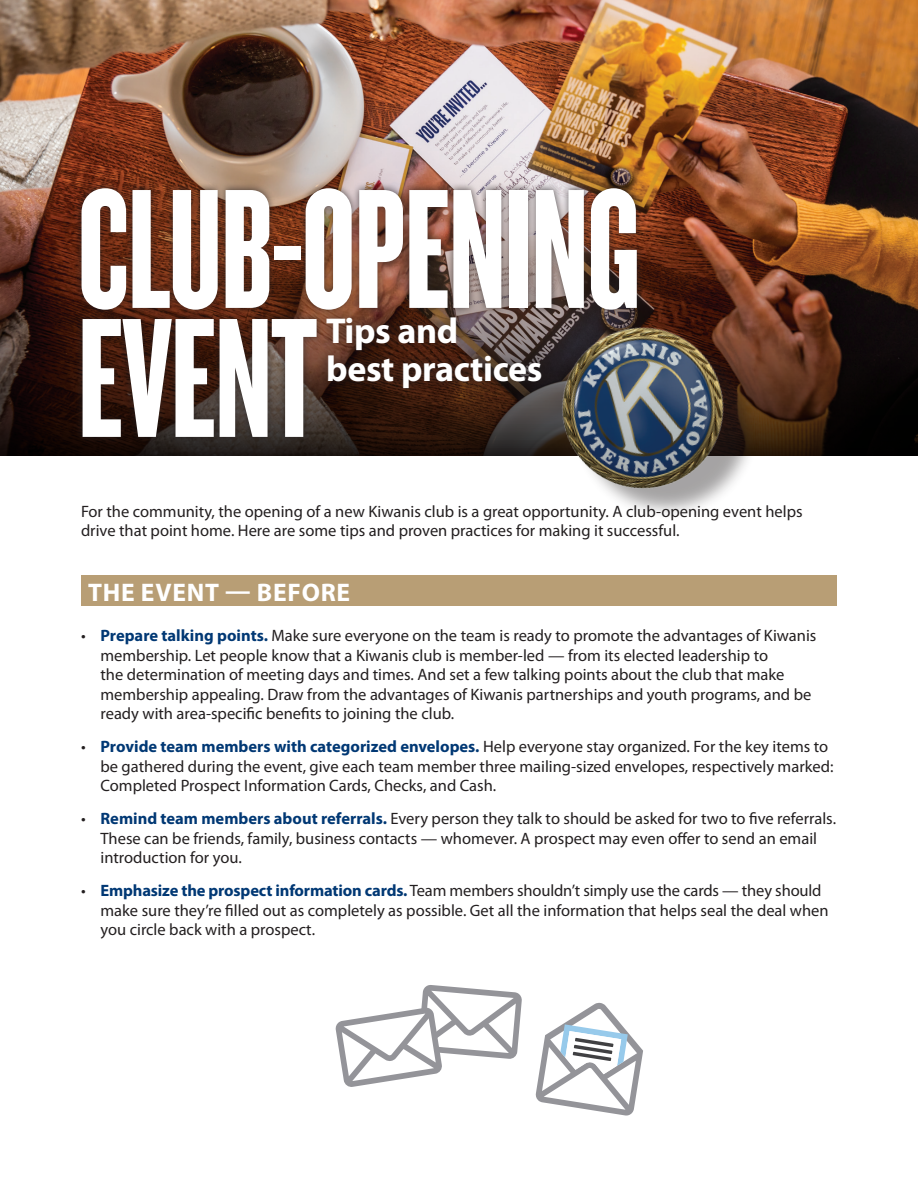
<style>
.page{position:relative;width:918px;height:1188px;background:#fff}
.page>*{position:absolute;margin:0;border:0;box-sizing:border-box;transform-origin:0 0}
.t1{font:177px "Knockout 67 Full Bantamwt";letter-spacing:-.005em;color:#fff}
.t2{font:700 36px/37.8px "Myriad Pro";letter-spacing:-.01em;color:#fff}
.t3{font:700 25.5px "Myriad Pro";letter-spacing:.03em;color:#fff}
.Large_heads{font:16.5px/19.5px "Myriad Pro";color:#231f20}
.s1{font-weight:700;color:#013874}
</style>
<div class="page">
<img style="left:0;top:0;width:918px;height:456px">
<svg style="left:0;top:228px;width:918px;height:227px;background:#442314"></svg>
<div style="left:74px;top:181px;width:571px;height:263px;background:#231f20;opacity:.75"></div>
<div style="left:315px;top:306px;width:237px;height:93px;background:#231f20;opacity:.75"></div>
<div style="left:81px;top:576px;width:756px;height:30px;background:#b89e75"></div>
<div style="left:572px;top:332px;width:188px;height:188px;background:#231f20;opacity:.41"></div>
<img style="left:530px;top:295px;width:226px;height:225px">
<svg style="left:535px;top:1003px;width:108px;height:113px"></svg>
<svg style="left:335px;top:985px;width:187px;height:102px"></svg>
<p class="t1" style="left:78px;top:145px;width:563px">CLUB-OPENING</p>
<p class="t1" style="left:78px;top:274px;width:241px">EVENT</p>
<p class="t2" style="left:326px;top:311px;width:218px">Tips and<br>best practices</p>
<p class="Large_heads" style="left:81px;top:501px;width:723px">For the community, the opening of a new Kiwanis club is a great opportunity. A club-opening event helps drive that point home. Here are some tips and proven practices for making it successful.</p>
<p class="t3" style="left:88px;top:575px;width:264px">THE EVENT — BEFORE</p>
<p class="Large_heads" style="left:101px;top:626px;width:717px;text-indent:-20px">• <span class="s1">Prepare talking points.</span> Make sure everyone on the team is ready to promote the advantages of Kiwanis membership. Let people know that a Kiwanis club is member-led — from its elected leadership to<br>the determination of meeting days and times. And set a few talking points about the club that make membership appealing. Draw from the advantages of Kiwanis partnerships and youth programs, and be ready with area-specific benefits to joining the club.</p>
<p class="Large_heads" style="left:101px;top:737px;width:735px;text-indent:-20px">• <span class="s1">Provide team members with categorized envelopes.</span> Help everyone stay organized. For the key items to be gathered during the event, give each team member three mailing-sized envelopes, respectively marked:<br>Completed Prospect Information Cards, Checks, and Cash.</p>
<p class="Large_heads" style="left:101px;top:809px;width:737px;text-indent:-20px">• <span class="s1">Remind team members about referrals.</span> Every person they talk to should be asked for two to five referrals.<br>These can be friends, family, business contacts — whomever. A prospect may even offer to send an email introduction for you.</p>
<p class="Large_heads" style="left:101px;top:881px;width:730px;text-indent:-20px">• <span class="s1">Emphasize the prospect information cards.</span> Team members shouldn’t simply use the cards — they should make sure they’re filled out as completely as possible. Get all the information that helps seal the deal when you circle back with a prospect.</p>
</div>
